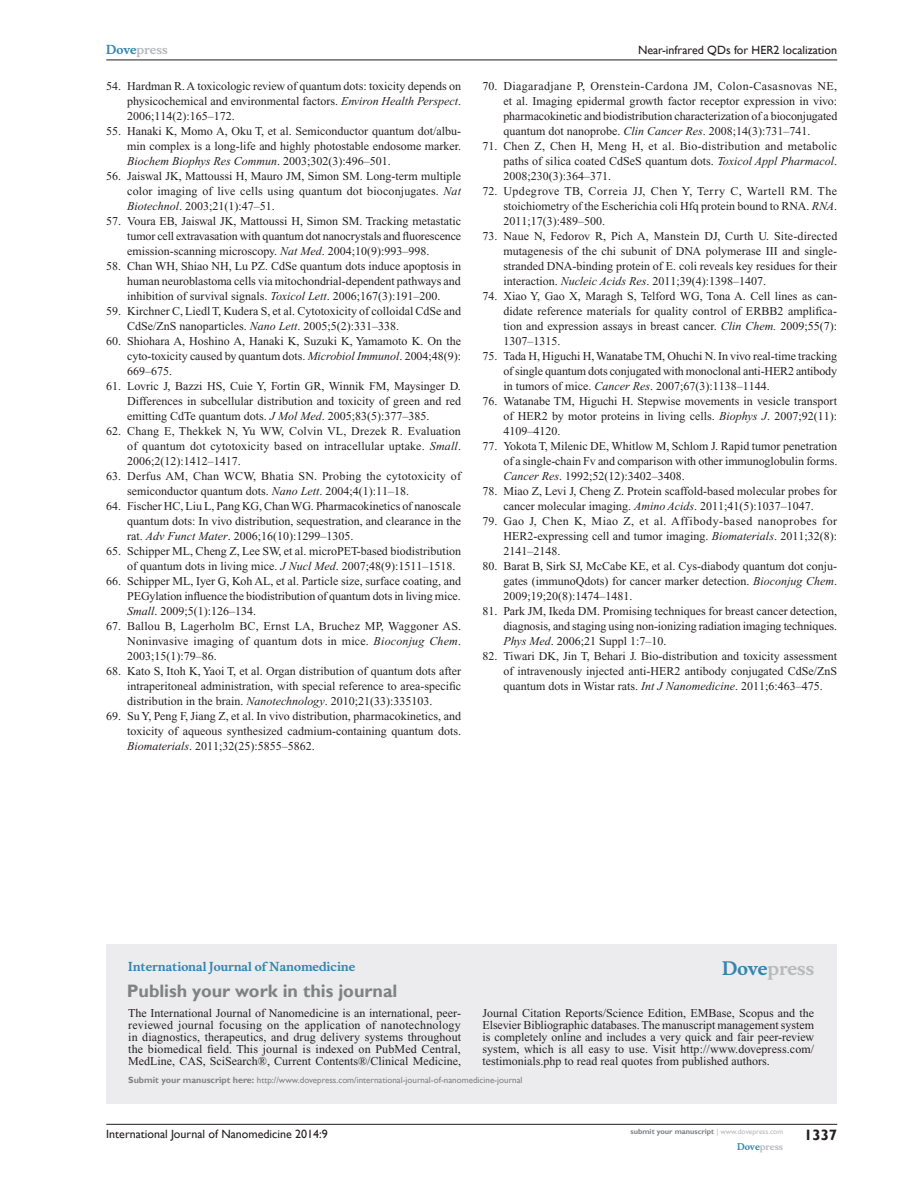
<style>
.page{position:relative;width:918px;height:1188px;background:#fff}
.page>*{position:absolute;margin:0;border:0;box-sizing:border-box;transform-origin:0 0}
.PromBx-H1{font:700 18px "Gill Sans";color:#808285}
.PromBx-Brand{font:700 18px "Musee";color:#b8b9bc}
.t1{font:700 15px "Gill Sans";color:#231f20}
.RefNL2{font:12px/15px "Times New Roman";color:#231f20;text-align:justify}
.PromBx-Tx{font:12px/12px "Times New Roman";color:#231f20;text-align:justify}
.RefNL2-2{font:12px/15px "Times New Roman";letter-spacing:.02em;color:#231f20}
.t2{font:12px "Gill Sans";color:#231f20}
.PromBx-JrnlName{font:700 12px "Musee";color:#3485ae}
.t3{font:700 12px "Musee";color:#b8b9bc}
.PromBx-SubmitMssWebA{font:9px "Gill Sans";color:#808285}
.t4{font:700 9px "Musee";color:#b8b9bc}
.t5{font:700 7.5px "Gill Sans";color:#808285}
.s1{color:#3485ae}
.s2{font-style:italic}
.s3{font-weight:700}
.s4{font-weight:400;color:#b8b9bc}
</style>
<div class="page">
<div style="left:106px;top:944px;width:731px;height:159px;background:#ececee"></div>
<hr style="left:106px;top:1124px;width:731px;height:1px;background:#231f20">
<hr style="left:106px;top:60px;width:731px;height:1px;background:#231f20">
<p class="t3" style="left:106px;top:43px;width:63px"><span class="s1">Dove</span>press</p>
<p class="RefNL2" style="left:127px;top:79px;width:335px;text-indent:-21px">54. Hardman R. A toxicologic review of quantum dots: toxicity depends on physicochemical and environmental factors. <span class="s2">Environ Health Perspect</span>.<br>2006;114(2):165–172.</p>
<p class="RefNL2" style="left:127px;top:124px;width:335px;text-indent:-21px">55. Hanaki K, Momo A, Oku T, et al. Semiconductor quantum dot/albu&shy;min complex is a long-life and highly photostable endosome marker.<br><span class="s2">Biochem Biophys Res Commun</span>. 2003;302(3):496–501.</p>
<p class="RefNL2" style="left:127px;top:169px;width:335px;text-indent:-21px">56. Jaiswal JK, Mattoussi H, Mauro JM, Simon SM. Long-term multiple color imaging of live cells using quantum dot bioconjugates. <span class="s2">Nat Biotechnol</span>. 2003;21(1):47–51.</p>
<p class="RefNL2" style="left:127px;top:214px;width:335px;text-indent:-21px">57. Voura EB, Jaiswal JK, Mattoussi H, Simon SM. Tracking metastatic tumor cell extravasation with quantum dot nanocrystals and fluorescence emission-scanning microscopy. <span class="s2">Nat Med</span>. 2004;10(9):993–998.</p>
<p class="RefNL2" style="left:127px;top:259px;width:335px;text-indent:-21px">58. Chan WH, Shiao NH, Lu PZ. CdSe quantum dots induce apoptosis in human neuroblastoma cells via mitochondrial-dependent pathways and inhibition of survival signals. <span class="s2">Toxicol Lett</span>. 2006;167(3):191–200.</p>
<p class="RefNL2" style="left:127px;top:304px;width:335px;text-indent:-21px">59. Kirchner C, Liedl T, Kudera S, et al. Cytotoxicity of colloidal CdSe and<br>CdSe/ZnS nanoparticles. <span class="s2">Nano Lett</span>. 2005;5(2):331–338.</p>
<p class="RefNL2" style="left:127px;top:334px;width:335px;text-indent:-21px">60. Shiohara A, Hoshino A, Hanaki K, Suzuki K, Yamamoto K. On the cyto-toxicity caused by quantum dots. <span class="s2">Microbiol Immunol</span>. 2004;48(9):<br>669–675.</p>
<p class="RefNL2" style="left:127px;top:379px;width:335px;text-indent:-21px">61. Lovric J, Bazzi HS, Cuie Y, Fortin GR, Winnik FM, Maysinger D.<br>Differences in subcellular distribution and toxicity of green and red emitting CdTe quantum dots. <span class="s2">J Mol Med</span>. 2005;83(5):377–385.</p>
<p class="RefNL2" style="left:127px;top:424px;width:335px;text-indent:-21px">62. Chang E, Thekkek N, Yu WW, Colvin VL, Drezek R. Evaluation of quantum dot cytotoxicity based on intracellular uptake. <span class="s2">Small</span>.<br>2006;2(12):1412–1417.</p>
<p class="RefNL2-2" style="left:127px;top:469px;width:335px;text-indent:-21px">63. Derfus AM, Chan WCW, Bhatia SN. Probing the cytotoxicity of semiconductor quantum dots. <span class="s2">Nano Lett</span>. 2004;4(1):11–18.</p>
<p class="RefNL2" style="left:127px;top:499px;width:335px;text-indent:-21px">64. Fischer HC, Liu L, Pang KG, Chan WG. Pharmacokinetics of nanoscale quantum dots: In vivo distribution, sequestration, and clearance in the rat. <span class="s2">Adv Funct Mater</span>. 2006;16(10):1299–1305.</p>
<p class="RefNL2" style="left:127px;top:544px;width:335px;text-indent:-21px">65. Schipper ML, Cheng Z, Lee SW, et al. microPET-based biodistribution of quantum dots in living mice. <span class="s2">J Nucl Med</span>. 2007;48(9):1511–1518.</p>
<p class="RefNL2" style="left:127px;top:574px;width:335px;text-indent:-21px">66. Schipper ML, Iyer G, Koh AL, et al. Particle size, surface coating, and PEGylation influence the biodistribution of quantum dots in living mice.<br><span class="s2">Small</span>. 2009;5(1):126–134.</p>
<p class="RefNL2" style="left:127px;top:619px;width:335px;text-indent:-21px">67. Ballou B, Lagerholm BC, Ernst LA, Bruchez MP, Waggoner AS.<br>Noninvasive imaging of quantum dots in mice. <span class="s2">Bioconjug Chem</span>.<br>2003;15(1):79–86.</p>
<p class="RefNL2" style="left:127px;top:664px;width:335px;text-indent:-21px">68. Kato S, Itoh K, Yaoi T, et al. Organ distribution of quantum dots after intraperitoneal administration, with special reference to area-specific distribution in the brain. <span class="s2">Nanotechnology</span>. 2010;21(33):335103.</p>
<p class="RefNL2" style="left:127px;top:709px;width:335px;text-indent:-21px">69. Su Y, Peng F, Jiang Z, et al. In vivo distribution, pharmacokinetics, and toxicity of aqueous synthesized cadmium-containing quantum dots.<br><span class="s2">Biomaterials</span>. 2011;32(25):5855–5862.</p>
<p class="t2" style="left:638px;top:43px;width:201px">Near-infrared QDs for HER2 localization</p>
<p class="RefNL2" style="left:503px;top:79px;width:336px;text-indent:-21px">70. Diagaradjane P, Orenstein-Cardona JM, Colon-Casasnovas NE, et al. Imaging epidermal growth factor receptor expression in vivo: pharmacokinetic and biodistribution characterization of a bioconjugated quantum dot nanoprobe. <span class="s2">Clin Cancer Res</span>. 2008;14(3):731–741.</p>
<p class="RefNL2" style="left:503px;top:139px;width:335px;text-indent:-21px">71. Chen Z, Chen H, Meng H, et al. Bio-distribution and metabolic paths of silica coated CdSeS quantum dots. <span class="s2">Toxicol Appl Pharmacol</span>.<br>2008;230(3):364–371.</p>
<p class="RefNL2" style="left:503px;top:184px;width:335px;text-indent:-21px">72. Updegrove TB, Correia JJ, Chen Y, Terry C, Wartell RM. The stoichiometry of the Escherichia coli Hfq protein bound to RNA. <span class="s2">RNA</span>.<br>2011;17(3):489–500.</p>
<p class="RefNL2" style="left:503px;top:229px;width:336px;text-indent:-21px">73. Naue N, Fedorov R, Pich A, Manstein DJ, Curth U. Site-directed mutagenesis of the chi subunit of DNA polymerase III and single&shy;stranded DNA-binding protein of E. coli reveals key residues for their interaction. <span class="s2">Nucleic Acids Res</span>. 2011;39(4):1398–1407.</p>
<p class="RefNL2" style="left:503px;top:289px;width:335px;text-indent:-21px">74. Xiao Y, Gao X, Maragh S, Telford WG, Tona A. Cell lines as can&shy;didate reference materials for quality control of ERBB2 amplifica&shy;tion and expression assays in breast cancer. <span class="s2">Clin Chem.</span> 2009;55(7):<br>1307–1315.</p>
<p class="RefNL2" style="left:503px;top:349px;width:335px;text-indent:-21px">75. Tada H, Higuchi H, Wanatabe TM, Ohuchi N. In vivo real-time tracking of single quantum dots conjugated with monoclonal anti-HER2 antibody in tumors of mice. <span class="s2">Cancer Res</span>. 2007;67(3):1138–1144.</p>
<p class="RefNL2" style="left:503px;top:394px;width:335px;text-indent:-21px">76. Watanabe TM, Higuchi H. Stepwise movements in vesicle transport of HER2 by motor proteins in living cells. <span class="s2">Biophys J</span>. 2007;92(11):<br>4109–4120.</p>
<p class="RefNL2" style="left:503px;top:439px;width:335px;text-indent:-21px">77. Yokota T, Milenic DE, Whitlow M, Schlom J. Rapid tumor penetration of a single-chain Fv and comparison with other immunoglobulin forms.<br><span class="s2">Cancer Res</span>. 1992;52(12):3402–3408.</p>
<p class="RefNL2" style="left:482px;top:484px;width:356px;text-align:center">78. Miao Z, Levi J, Cheng Z. Protein scaffold-based molecular probes for cancer molecular imaging. <span class="s2">Amino Acids</span>. 2011;41(5):1037–1047.</p>
<p class="RefNL2" style="left:503px;top:514px;width:335px;text-indent:-21px">79. Gao J, Chen K, Miao Z, et al. Affibody-based nanoprobes for HER2-expressing cell and tumor imaging. <span class="s2">Biomaterials</span>. 2011;32(8):<br>2141–2148.</p>
<p class="RefNL2" style="left:503px;top:559px;width:335px;text-indent:-21px">80. Barat B, Sirk SJ, McCabe KE, et al. Cys-diabody quantum dot conju&shy;gates (immunoQdots) for cancer marker detection. <span class="s2">Bioconjug Chem</span>.<br>2009;19;20(8):1474–1481.</p>
<p class="RefNL2" style="left:503px;top:604px;width:335px;text-indent:-21px">81. Park JM, Ikeda DM. Promising techniques for breast cancer detection, diagnosis, and staging using non-ionizing radiation imaging techniques.<br><span class="s2">Phys Med</span>. 2006;21 Suppl 1:7–10.</p>
<p class="RefNL2" style="left:503px;top:649px;width:335px;text-indent:-21px">82. Tiwari DK, Jin T, Behari J. Bio-distribution and toxicity assessment of intravenously injected anti-HER2 antibody conjugated CdSe/ZnS quantum dots in Wistar rats. <span class="s2">Int J Nanomedicine</span>. 2011;6:463–475.</p>
<p class="PromBx-JrnlName" style="left:128px;top:959px;width:228px">International Journal of Nanomedicine</p>
<p class="PromBx-H1" style="left:127px;top:980px;width:272px">Publish your work in this journal</p>
<p class="PromBx-Brand" style="left:722px;top:958px;width:94px"><span class="s1">Dove</span>press</p>
<p class="PromBx-Tx" style="left:128px;top:1007px;width:334px">The International Journal of Nanomedicine is an international, peer&shy;reviewed journal focusing on the application of nanotechnology in diagnostics, therapeutics, and drug delivery systems throughout the biomedical field. This journal is indexed on PubMed Central, MedLine, CAS, SciSearch®, Current Contents®/Clinical Medicine,</p>
<p class="PromBx-Tx" style="left:482px;top:1007px;width:333px">Journal Citation Reports/Science Edition, EMBase, Scopus and the Elsevier Bibliographic databases. The manuscript management system is completely online and includes a very quick and fair peer-review system, which is all easy to use. Visit http://www.dovepress.com/ testimonials.php to read real quotes from published authors.</p>
<p class="PromBx-SubmitMssWebA" style="left:128px;top:1075px;width:396px"><span class="s3">Submit your manuscript here:</span> http://www.dovepress.com/international-journal-of-nanomedicine-journal</p>
<p class="t2" style="left:106px;top:1127px;width:223px">International Journal of Nanomedicine 2014:9</p>
<p class="t5" style="left:631px;top:1127px;width:154px">submit your manuscript <span class="s4">| www.dovepress.com</span></p>
<p class="t4" style="left:737px;top:1141px;width:48px"><span class="s1">Dove</span>press</p>
<p class="t1" style="left:804px;top:1126px;width:35px">1337</p>
</div>
